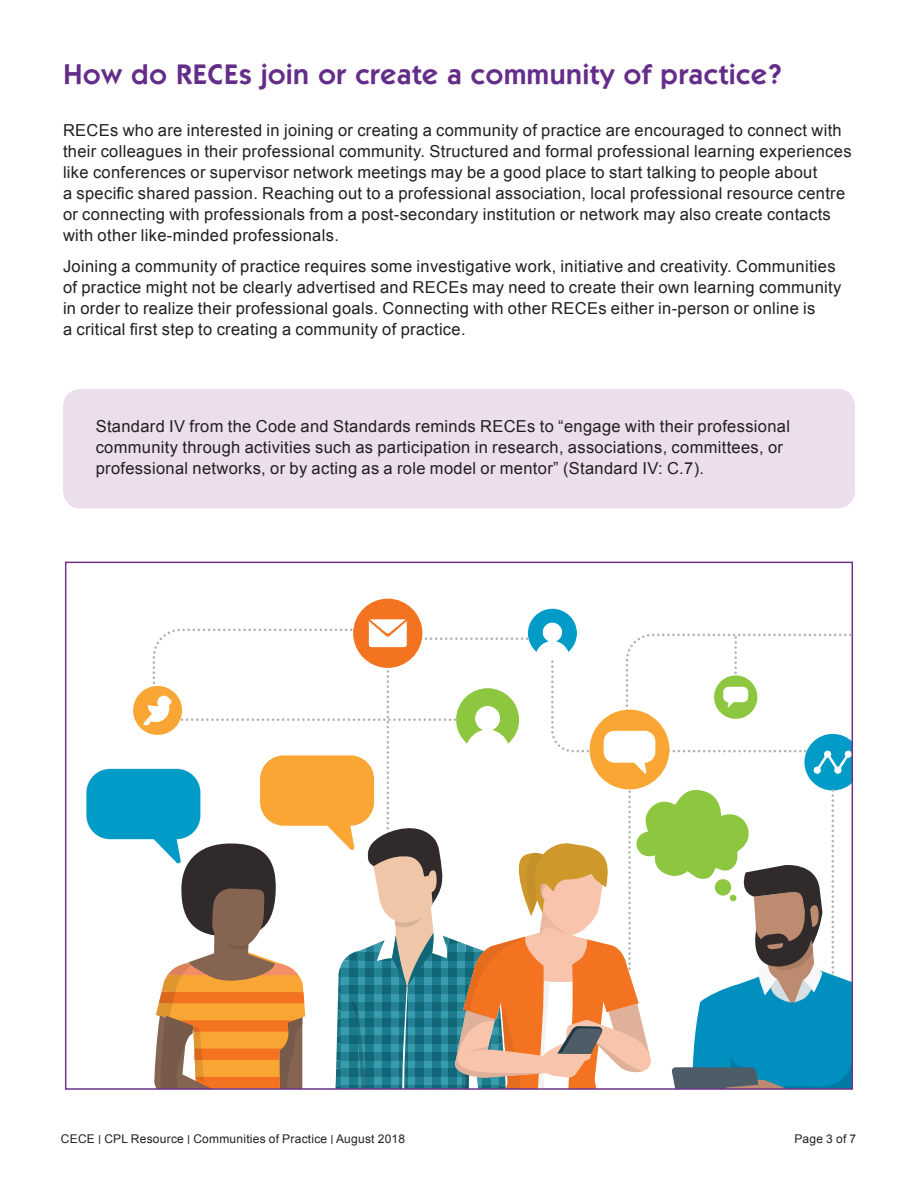
<style>
.page{position:relative;width:918px;height:1188px;background:#fff}
.page>*{position:absolute;margin:0;border:0;box-sizing:border-box;transform-origin:0 0}
.t1{font:600 28.5px "ITC Kabel Std";letter-spacing:.025em;color:#642d89}
.Body_Helv_9pt_11pt{font:16.5px/21px "Arial";letter-spacing:.02em;color:#231f20}
.Body_Helv_9pt_11pt-2{font:12px "Arial";letter-spacing:.02em;color:#231f20}
</style>
<div class="page">
<div style="left:353px;top:599px;width:69px;height:69px;background:#f37321;border-radius:50%"></div>
<svg style="left:86px;top:609px;width:764px;height:478px"></svg>
<div style="left:63px;top:389px;width:792px;height:120px;background:#ecdeed;border-radius:18px"></div>
<p class="t1" style="left:64px;top:57px;width:720px">How do RECEs join or create a community of practice?</p>
<p class="Body_Helv_9pt_11pt" style="left:63px;top:120px;width:790px">RECEs who are interested in joining or creating a community of practice are encouraged to connect with their colleagues in their professional community. Structured and formal professional learning experiences like conferences or supervisor network meetings may be a good place to start talking to people about<br>a specific shared passion. Reaching out to a professional association, local professional resource centre or connecting with professionals from a post-secondary institution or network may also create contacts with other like-minded professionals.</p>
<p class="Body_Helv_9pt_11pt" style="left:63px;top:256px;width:780px">Joining a community of practice requires some investigative work, initiative and creativity. Communities of practice might not be clearly advertised and RECEs may need to create their own learning community in order to realize their professional goals. Connecting with other RECEs either in-person or online is<br>a critical first step to creating a community of practice.</p>
<p class="Body_Helv_9pt_11pt" style="left:96px;top:415px;width:696px">Standard IV from the Code and Standards reminds RECEs to “engage with their professional community through activities such as participation in research, associations, committees, or professional networks, or by acting as a role model or mentor” (Standard IV: C.7).</p>
<p class="Body_Helv_9pt_11pt-2" style="left:61px;top:1131px;width:346px">CECE CPL Resource Communities of Practice August 2018</p>
<p class="Body_Helv_9pt_11pt-2" style="left:794px;top:1131px;width:63px">Page 3 of 7</p>
</div>
